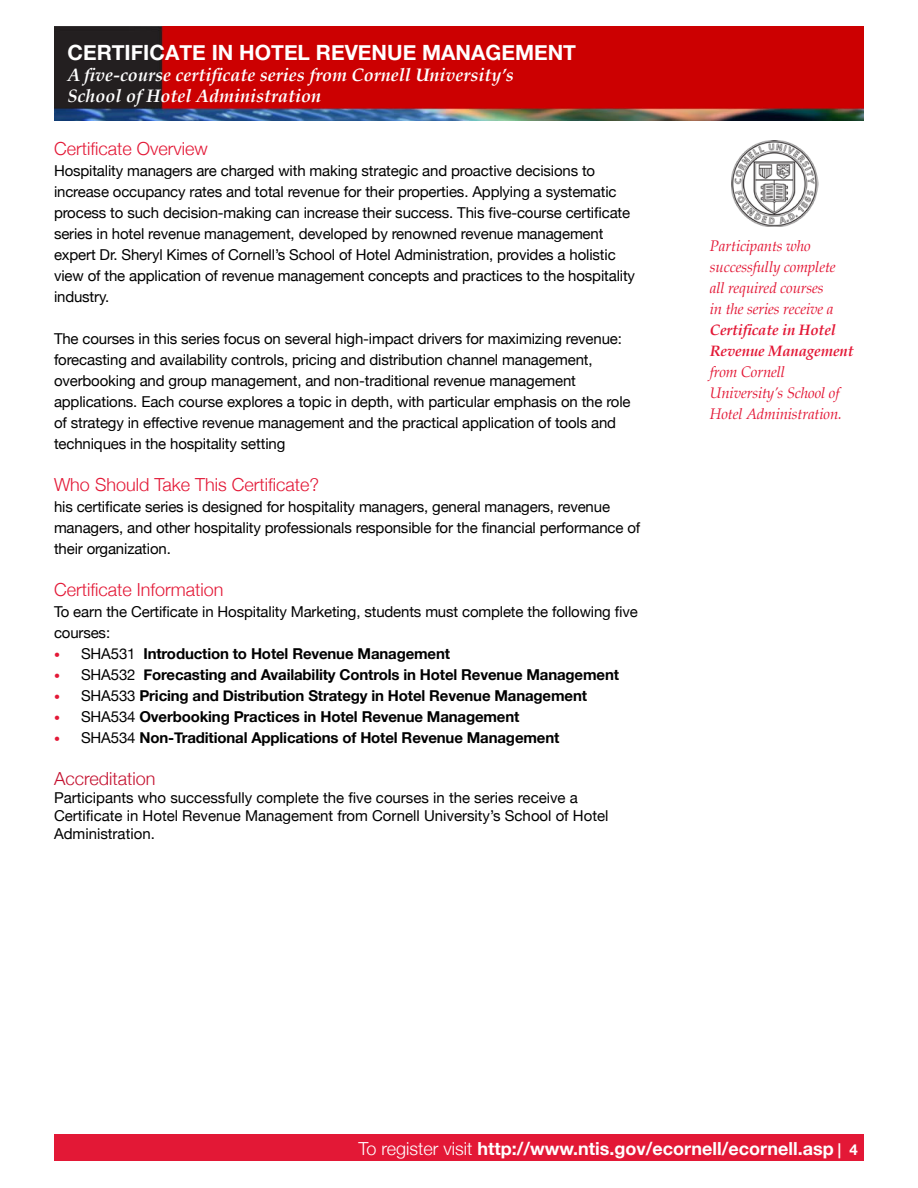
<style>
.page{position:relative;width:918px;height:1188px;background:#fff}
.page>*{position:absolute;margin:0;border:0;box-sizing:border-box;transform-origin:0 0}
.t1{font:700 21px "Helvetica Neue";color:#fff}
.t2{font:italic 700 18px/21px "Palatino";color:#fff}
.t3{font:300 18px "Helvetica Neue";color:#e31836}
.t4{font:700 18px "Helvetica Neue";color:#fff}
.t5{font:300 18px "Helvetica Neue";color:#c41230}
.t6{font:15px/21px "Helvetica Neue";letter-spacing:-.01em;color:#000}
.t7{font:700 15px "Helvetica Neue";letter-spacing:-.01em;color:#000}
.t8{font:italic 15px/21px "Palatino";letter-spacing:-.01em;color:#e31836}
.t9{font:italic 700 15px/21px "Palatino";letter-spacing:-.01em;color:#e31836}
.t10{font:12px/21px "Helvetica Neue";color:#e31836;text-align:justify}
.s1{font-weight:400}
.s2{font-weight:300}
.s3{font-size:15px}
</style>
<div class="page">
<div style="left:54px;top:1134px;width:810px;height:27px;background:#e31836"></div>
<img style="left:54px;top:27px;width:810px;height:93px">
<img style="left:732px;top:141px;width:87px;height:86px">
<h1 class="t1" style="left:68px;top:39px;width:42px">Certificat</h1>
<h1 class="t1" style="left:192px;top:39px;width:265px">e in Hotel Revenue Mana</h1>
<h1 class="t1" style="left:486px;top:39px;width:77px">gement</h1>
<p class="t2" style="left:68px;top:64px;width:448px">A five-course certificate series from Cornell University’s<br>School of Hotel Administration</p>
<p class="t3" style="left:54px;top:137px;width:155px">Certificate Overview</p>
<p class="t6" style="left:54px;top:160px;width:583px">Hospitality managers are charged with making strategic and proactive decisions to increase occupancy rates and total revenue for their properties. Applying a systematic process to such decision-making can increase their success. This five-course certificate series in hotel revenue management, developed by renowned revenue management expert Dr. Sheryl Kimes of Cornell’s School of Hotel Administration, provides a holistic view of the application of revenue management concepts and practices to the hospitality industry.</p>
<p class="t6" style="left:54px;top:328px;width:578px">The courses in this series focus on several high-impact drivers for maximizing revenue: forecasting and availability controls, pricing and distribution channel management, overbooking and group management, and non-traditional revenue management applications. Each course explores a topic in depth, with particular emphasis on the role of strategy in effective revenue management and the practical application of tools and techniques in the hospitality setting</p>
<p class="t3" style="left:54px;top:473px;width:267px">Who Should Take This Certificate?</p>
<p class="t6" style="left:54px;top:496px;width:588px">his certificate series is designed for hospitality managers, general managers, revenue managers, and other hospitality professionals responsible for the financial performance of their organization.</p>
<p class="t3" style="left:54px;top:578px;width:171px">Certificate Information</p>
<p class="t6" style="left:54px;top:601px;width:585px">To earn the Certificate in Hospitality Marketing, students must complete the following five</p>
<p class="t6" style="left:54px;top:622px;width:58px">courses:</p>
<p class="t7" style="left:81px;top:644px;width:371px"><span class="s1">SHA531</span> Introduction to Hotel Revenue Management</p>
<p class="t7" style="left:81px;top:665px;width:540px"><span class="s1">SHA532</span> Forecasting and Availability Controls in Hotel Revenue Management</p>
<p class="t7" style="left:81px;top:686px;width:508px"><span class="s1">SHA533</span> Pricing and Distribution Strategy in Hotel Revenue Management</p>
<p class="t7" style="left:81px;top:707px;width:440px"><span class="s1">SHA534</span> Overbooking Practices in Hotel Revenue Management</p>
<p class="t7" style="left:81px;top:728px;width:480px"><span class="s1">SHA534</span> Non-Traditional Applications of Hotel Revenue Management</p>
<p class="t5" style="left:54px;top:767px;width:103px">Accreditation</p>
<p class="t6" style="left:54px;top:788px;width:556px;line-height:18px">Participants who successfully complete the five courses in the series receive a<br>Certificate in Hotel Revenue Management from Cornell University’s School of Hotel<br>Administration.</p>
<h1 class="t1" style="left:68px;top:39px;width:34px">Mast</h1>
<h1 class="t1" style="left:127px;top:39px;width:77px">er Certificat</h1>
<h1 class="t1" style="left:287px;top:39px;width:109px">e inthe Ess</h1>
<h1 class="t1" style="left:423px;top:39px;width:27px">entia</h1>
<h1 class="t1" style="left:485px;top:39px;width:96px">ls of Hospita</h1>
<p class="t2" style="left:84px;top:64px;width:441px">tw lve cours certificat s ries from Cornell University</p>
<p class="t10" style="left:54px;top:644px;width:7px">• • • • •</p>
<p class="t8" style="left:710px;top:235px;width:127px">Participants who successfully complete all required courses in the series receive a</p>
<p class="t9" style="left:710px;top:319px;width:145px">Certificate in Hotel<br>Revenue Management</p>
<p class="t8" style="left:710px;top:361px;width:133px">from Cornell<br>University’s School of<br>Hotel Administration.</p>
<p class="t4" style="left:359px;top:1137px;width:484px"><span class="s2">To register visit</span> http://www.ntis.gov/ecornell/ecornell.asp <span class="s3">|</span></p>
</div>
